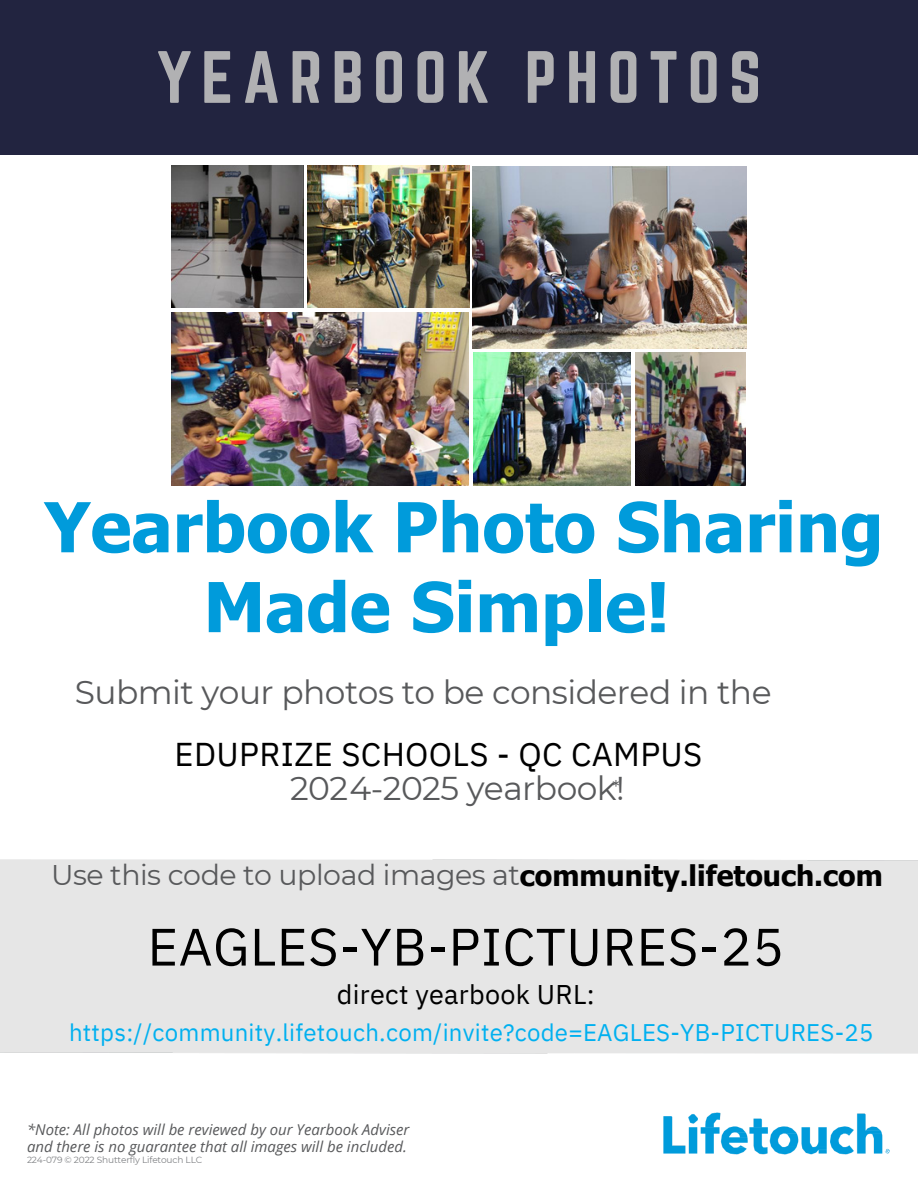
<style>
.page{position:relative;width:918px;height:1188px;background:#fff}
.page>*{position:absolute;margin:0;border:0;box-sizing:border-box;transform-origin:0 0}
.t1{font:700 69px/79.8px "Tahoma";color:#009bdb}
.t2{font:64.65px "Norwester";letter-spacing:.14em;color:#b1b1b3}
.t3{font:52.5px "IBM Plex Sans";letter-spacing:.01em;color:#000}
.t4{font:33px "Montserrat";letter-spacing:-.015em;color:#58595b}
.t5{font:33px "IBM Plex Sans";letter-spacing:.01em;color:#000}
.t6{font:28.5px "Montserrat";letter-spacing:-.015em;color:#58595b}
.t7{font:27px "IBM Plex Sans";letter-spacing:.01em;color:#000}
.t8{font:24px "IBM Plex Sans";letter-spacing:.01em;color:#00b0f0}
.t9{font:18.75px "Montserrat";color:#58595b}
.t10{font:italic 15px/16.8px "Open Sans";color:#58595b}
.t11{font:9px "Montserrat";letter-spacing:-.015em;color:#808285}
.s1{font-family:"Tahoma";font-weight:700;color:#000}
</style>
<div class="page">
<img style="left:663px;top:1112px;width:227px;height:43px">
<img style="left:473px;top:352px;width:158px;height:133px">
<img style="left:172px;top:166px;width:131px;height:142px">
<img style="left:473px;top:166px;width:273px;height:182px">
<img style="left:172px;top:312px;width:297px;height:173px">
<img style="left:635px;top:352px;width:110px;height:133px">
<img style="left:307px;top:166px;width:162px;height:142px">
<div style="left:0;top:0;width:918px;height:155px;background:#222440"></div>
<p class="t2" style="left:157px;top:38px;width:606px">YEARBOOK PHOTOS</p>
<h1 class="t1" style="left:204px;top:485px;width:681px;text-indent:-159px">Yearbook Photo Sharing<br>Made Simple!</h1>
<p class="t4" style="left:75px;top:672px;width:698px">Submit your photos to be considered in the</p>
<p class="t5" style="left:175px;top:732px;width:529px">EDUPRIZE SCHOOLS - QC CAMPUS</p>
<p class="t4" style="left:290px;top:768px;width:336px">2024-2025 yearbook!</p>
<p class="t9" style="left:613px;top:776px;width:9px">*</p>
<h4 class="t6" style="left:51px;top:858px;width:833px">Use this code to upload images at<span class="s1">community.lifetouch.com</span></h4>
<h4 class="t3" style="left:148px;top:912px;width:638px">EAGLES-YB-PICTURES-25</h4>
<h3 class="t7" style="left:337px;top:976px;width:259px">direct yearbook URL:</h3>
<h4 class="t8" style="left:69px;top:1016px;width:806px">https://community.lifetouch.com/invite?code=EAGLES-YB-PICTURES-25</h4>
<p class="t10" style="left:27px;top:1121px;width:384px">*Note: All photos will be reviewed by our Yearbook Adviser and there is no guarantee that all images will be included.</p>
<h2 class="t11" style="left:27px;top:1154px;width:177px">224-079 © 2022 Shutterfly Lifetouch LLC</h2>
</div>
